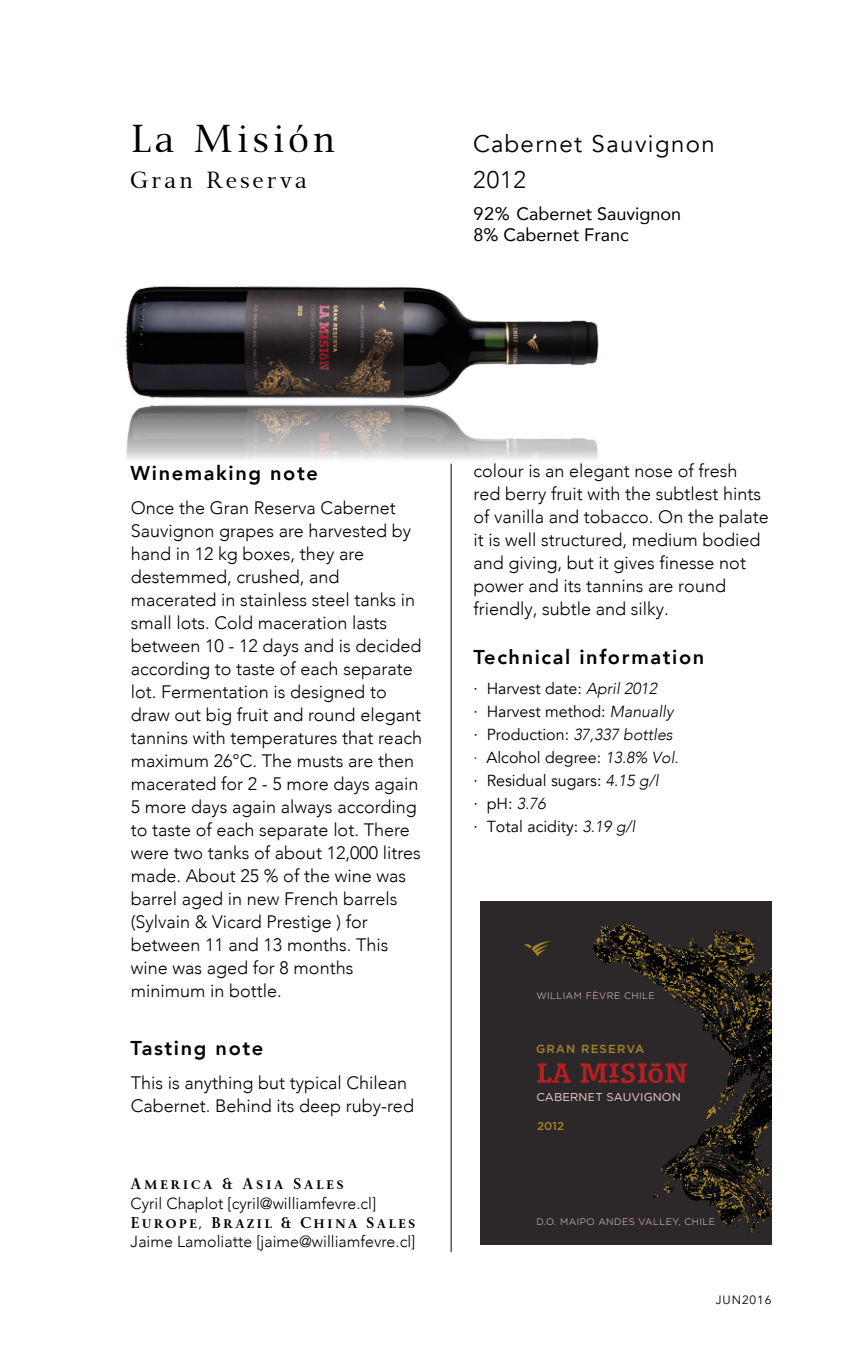
<style>
.page{position:relative;width:851px;height:1361px;background:#fff}
.page>*{position:absolute;margin:0;border:0;box-sizing:border-box;transform-origin:0 0}
.t1{font:40px "P22 Mai";letter-spacing:.1em;color:#000}
.t2{font:24px "Avenir";letter-spacing:.06em;color:#000}
.t3{font:24px "P22 Mai";letter-spacing:.13em;color:#000}
.t4{font:300 24px "Avenir";color:#000}
.t5{font:800 20px "Avenir";letter-spacing:.08em;color:#000}
.t6{font:300 18px/23px "Avenir";color:#000}
.t7{font:18px/21.6px "Avenir";color:#000}
.t8{font:16px/23px "Avenir";color:#000}
.t9{font:300 16px "Avenir";color:#000}
.t10{font:16px "P22 Mai Bold Small Caps";letter-spacing:.135em;color:#000}
.t11{font:16px "P22 Mai Bold Small Caps";letter-spacing:.16em;color:#000}
.t12{font:12px "Avenir";letter-spacing:.08em;color:#000}
.t13{font:500 11.8px "Gotham";letter-spacing:.09em;color:#a58329}
.t14{font:11.4px "Gotham";letter-spacing:.01em;color:#f5d3d5}
.t15{font:500 11.4px "Gotham";color:#a58329}
.t16{font:300 9.4px "Gotham";letter-spacing:.05em;color:#f5d3d5}
.s1{font-weight:300;font-style:italic}
.s2{font-weight:300}
</style>
<div class="page">
<img style="left:125px;top:286px;width:474px;height:113px">
<img style="left:126px;top:404px;width:472px;height:118px">
<hr style="left:450px;top:464px;width:1px;height:788px;background:#000">
<div style="left:479px;top:901px;width:292px;height:344px;background:#2c2829"></div>
<svg style="left:537px;top:1063px;width:34px;height:19px"></svg>
<svg style="left:580px;top:1063px;width:10px;height:20px"></svg>
<svg style="left:524px;top:941px;width:27px;height:15px"></svg>
<img style="left:590px;top:922px;width:181px;height:312px">
<h1 class="t1" style="left:131px;top:115px;width:206px">La Misión</h1>
<h2 class="t3" style="left:131px;top:166px;width:178px">Gran Reserva</h2>
<h2 class="t2" style="left:473px;top:130px;width:243px">Cabernet Sauvignon</h2>
<h2 class="t4" style="left:473px;top:166px;width:54px">2012</h2>
<p class="t7" style="left:473px;top:202px;width:209px">92% Cabernet Sauvignon<br>8% Cabernet Franc</p>
<p class="t5" style="left:131px;top:458px;width:189px">Winemaking note</p>
<p class="t6" style="left:131px;top:496px;width:293px">Once the Gran Reserva Cabernet<br>Sauvignon grapes are harvested by hand in 12 kg boxes, they are destemmed, crushed, and macerated in stainless steel tanks in small lots. Cold maceration lasts between 10 - 12 days and is decided according to taste of each separate lot. Fermentation is designed to draw out big fruit and round elegant tannins with temperatures that reach maximum 26°C. The musts are then macerated for 2 - 5 more days again<br>5 more days again always according to taste of each separate lot. There were two tanks of about 12,000 litres made. About 25 % of the wine was barrel aged in new French barrels (Sylvain &amp; Vicard Prestige ) for between 11 and 13 months. This wine was aged for 8 months minimum in bottle.</p>
<p class="t5" style="left:131px;top:1032px;width:134px">Tasting note</p>
<p class="t6" style="left:131px;top:1071px;width:285px">This is anything but typical Chilean<br>Cabernet. Behind its deep ruby-red</p>
<p class="t11" style="left:131px;top:1174px;width:215px">America &amp; Asia Sales</p>
<p class="t9" style="left:131px;top:1193px;width:247px">Cyril Chaplot [cyril@williamfevre.cl]</p>
<p class="t10" style="left:131px;top:1212px;width:286px">Europe, Brazil &amp; China Sales</p>
<p class="t9" style="left:131px;top:1232px;width:286px">Jaime Lamoliatte [jaime@williamfevre.cl]</p>
<p class="t6" style="left:473px;top:460px;width:297px">colour is an elegant nose of fresh red berry fruit with the subtlest hints of vanilla and tobacco. On the palate it is well structured, medium bodied and giving, but it gives finesse not power and its tannins are round friendly, subtle and silky.</p>
<p class="t5" style="left:473px;top:642px;width:232px">Technical information</p>
<p class="t8" style="left:473px;top:677px;width:207px">· Harvest date: <span class="s1">April 2012<br></span>· Harvest method: <span class="s1">Manually </span>· Production: <span class="s1">37,337 bottles </span><span class="s2">·</span> Alcohol degree: <span class="s1">13.8% Vol. </span>· Residual sugars: <span class="s1">4.15 g/l<br></span>· pH: <span class="s1">3.76<br></span>· Total acidity: <span class="s1">3.19 g/l</span></p>
<p class="t16" style="left:536px;top:990px;width:120px">WILLIAM FÈVRE CHILE</p>
<p class="t13" style="left:536px;top:1042px;width:109px">GRAN RESERVA</p>
<p class="t14" style="left:536px;top:1091px;width:146px">CABERNET SAUVIGNON</p>
<p class="t15" style="left:537px;top:1119px;width:29px">2012</p>
<p class="t16" style="left:536px;top:1216px;width:180px">D.O. MAIPO ANDES VALLEY, CHILE</p>
<p class="t12" style="left:715px;top:1292px;width:57px">JUN2016</p>
</div>
